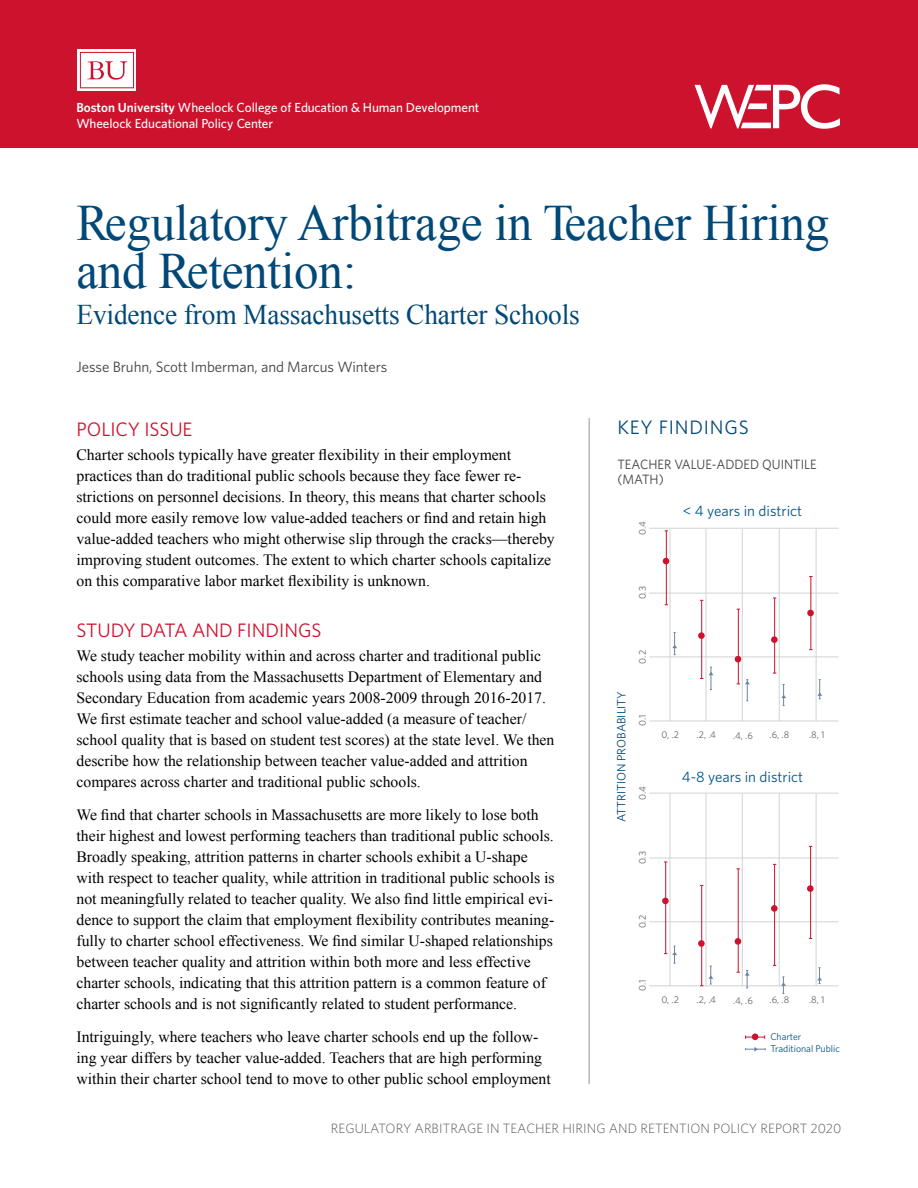
<style>
.page{position:relative;width:918px;height:1188px;background:#fff}
.page>*{position:absolute;margin:0;border:0;box-sizing:border-box;transform-origin:0 0}
.t1{font:51px/48px "Times New Roman";letter-spacing:-.005em;color:#004877;scale:.96 1}
.t2{font:28.5px "Times New Roman";letter-spacing:-.005em;color:#004877;scale:.96 1}
.t3{font:19.5px "Whitney";color:#cd122d}
.t4{font:19.5px "Whitney";letter-spacing:.04em;color:#004877}
.t5{font:15.75px/21px "Times New Roman";color:#000}
.t6{font:15px "Whitney";letter-spacing:-.005em;color:#414042}
.t7{font:15px "Whitney";color:#005487}
.t8{font:300 13.5px "Whitney";letter-spacing:.005em;color:#58595b}
.t9{font:13.5px/15px "Whitney";color:#414042;scale:.96 1}
.t10{font:500 13.2px/15.8px "Whitney";letter-spacing:-.005em;color:#fff}
.t11{font:12px "Whitney";color:#004877}
.t12{font:9.75px "Whitney";color:#636466}
.t13{font:9.75px/12px "Whitney";color:#005487}
.s1{font-weight:600}
</style>
<div class="page">
<div style="left:0;top:0;width:918px;height:148px;background:#cd122d"></div>
<svg style="left:695px;top:84px;width:145px;height:45px"></svg>
<hr style="left:589px;top:418px;width:1px;height:666px;background:#939598">
<svg style="left:77px;top:50px;width:59px;height:41px"></svg>
<svg style="left:80px;top:52px;width:54px;height:36px;background:#f5d3d8"></svg>
<hr style="left:649px;top:721px;width:189px;height:1px;background:#d1d3d4">
<hr style="left:649px;top:657px;width:189px;height:1px;background:#d1d3d4">
<hr style="left:649px;top:593px;width:189px;height:1px;background:#d1d3d4">
<hr style="left:649px;top:528px;width:189px;height:1px;background:#d1d3d4">
<svg style="left:663px;top:558px;width:6px;height:6px"></svg>
<hr style="left:666px;top:531px;width:1px;height:74px;background:#cd122d">
<svg style="left:698px;top:632px;width:7px;height:7px"></svg>
<hr style="left:701px;top:600px;width:1px;height:79px;background:#cd122d">
<svg style="left:735px;top:656px;width:6px;height:6px"></svg>
<hr style="left:738px;top:609px;width:1px;height:75px;background:#cd122d">
<svg style="left:771px;top:636px;width:7px;height:7px"></svg>
<hr style="left:774px;top:598px;width:1px;height:75px;background:#cd122d">
<div style="left:807px;top:610px;width:7px;height:6px;background:#cd122d;border-radius:50%"></div>
<hr style="left:810px;top:577px;width:1px;height:73px;background:#cd122d">
<svg style="left:672px;top:632px;width:5px;height:23px"></svg>
<svg style="left:709px;top:667px;width:5px;height:23px"></svg>
<svg style="left:737px;top:679px;width:13px;height:23px"></svg>
<svg style="left:781px;top:684px;width:5px;height:22px"></svg>
<svg style="left:817px;top:679px;width:5px;height:21px"></svg>
<hr style="left:779px;top:529px;width:1px;height:192px;background:#d1d3d4">
<hr style="left:742px;top:529px;width:1px;height:192px;background:#d1d3d4">
<hr style="left:706px;top:529px;width:1px;height:192px;background:#d1d3d4">
<hr style="left:670px;top:529px;width:1px;height:192px;background:#d1d3d4">
<hr style="left:816px;top:529px;width:1px;height:192px;background:#d1d3d4">
<hr style="left:649px;top:985px;width:189px;height:1px;background:#d1d3d4">
<hr style="left:649px;top:921px;width:189px;height:1px;background:#d1d3d4">
<hr style="left:649px;top:858px;width:189px;height:1px;background:#d1d3d4">
<hr style="left:649px;top:793px;width:189px;height:1px;background:#d1d3d4">
<div style="left:662px;top:898px;width:7px;height:6px;background:#cd122d;border-radius:50%"></div>
<hr style="left:665px;top:862px;width:1px;height:92px;background:#cd122d">
<div style="left:698px;top:940px;width:7px;height:7px;background:#cd122d;border-radius:50%"></div>
<hr style="left:701px;top:885px;width:1px;height:101px;background:#cd122d">
<div style="left:735px;top:938px;width:6px;height:7px;background:#cd122d;border-radius:50%"></div>
<hr style="left:738px;top:869px;width:1px;height:103px;background:#cd122d">
<div style="left:771px;top:905px;width:7px;height:7px;background:#cd122d;border-radius:50%"></div>
<hr style="left:774px;top:864px;width:1px;height:101px;background:#cd122d">
<div style="left:807px;top:885px;width:7px;height:7px;background:#cd122d;border-radius:50%"></div>
<hr style="left:810px;top:846px;width:1px;height:92px;background:#cd122d">
<svg style="left:700px;top:966px;width:13px;height:20px"></svg>
<svg style="left:664px;top:946px;width:13px;height:18px"></svg>
<svg style="left:737px;top:970px;width:13px;height:19px"></svg>
<svg style="left:781px;top:977px;width:5px;height:17px"></svg>
<svg style="left:817px;top:967px;width:5px;height:17px"></svg>
<hr style="left:779px;top:794px;width:1px;height:192px;background:#d1d3d4">
<hr style="left:742px;top:794px;width:1px;height:192px;background:#d1d3d4">
<hr style="left:706px;top:794px;width:1px;height:192px;background:#d1d3d4">
<hr style="left:670px;top:794px;width:1px;height:192px;background:#d1d3d4">
<hr style="left:816px;top:794px;width:1px;height:192px;background:#d1d3d4">
<svg style="left:745px;top:1034px;width:20px;height:6px"></svg>
<svg style="left:745px;top:1047px;width:21px;height:5px"></svg>
<p class="t10" style="left:76px;top:99px;width:404px"><span class="s1">Boston University</span> Wheelock College of Education &amp; Human Development<br>Wheelock Educational Policy Center</p>
<h1 class="t1" style="left:76px;top:198px;width:786px">Regulatory Arbitrage in Teacher Hiring and Retention:</h1>
<h2 class="t2" style="left:76px;top:295px;width:526px">Evidence from Massachusetts Charter Schools</h2>
<p class="t6" style="left:76px;top:356px;width:312px">Jesse Bruhn, Scott Imberman, and Marcus Winters</p>
<p class="t3" style="left:76px;top:416px;width:118px">POLICY ISSUE</p>
<p class="t5" style="left:76px;top:444px;width:480px">Charter schools typically have greater flexibility in their employment practices than do traditional public schools because they face fewer re&shy;strictions on personnel decisions. In theory, this means that charter schools could more easily remove low value-added teachers or find and retain high value-added teachers who might otherwise slip through the cracks—thereby improving student outcomes. The extent to which charter schools capitalize on this comparative labor market flexibility is unknown.</p>
<p class="t3" style="left:76px;top:617px;width:247px">STUDY DATA AND FINDINGS</p>
<p class="t5" style="left:76px;top:645px;width:479px">We study teacher mobility within and across charter and traditional public schools using data from the Massachusetts Department of Elementary and Secondary Education from academic years 2008-2009 through 2016-2017.<br>We first estimate teacher and school value-added (a measure of teacher/ school quality that is based on student test scores) at the state level. We then describe how the relationship between teacher value-added and attrition compares across charter and traditional public schools.</p>
<p class="t5" style="left:76px;top:804px;width:480px">We find that charter schools in Massachusetts are more likely to lose both their highest and lowest performing teachers than traditional public schools.<br>Broadly speaking, attrition patterns in charter schools exhibit a U-shape with respect to teacher quality, while attrition in traditional public schools is not meaningfully related to teacher quality. We also find little empirical evi&shy;dence to support the claim that employment flexibility contributes meaning&shy;fully to charter school effectiveness. We find similar U-shaped relationships between teacher quality and attrition within both more and less effective charter schools, indicating that this attrition pattern is a common feature of charter schools and is not significantly related to student performance.</p>
<p class="t5" style="left:76px;top:1026px;width:476px">Intriguingly, where teachers who leave charter schools end up the follow&shy;ing year differs by teacher value-added. Teachers that are high performing within their charter school tend to move to other public school employment</p>
<p class="t4" style="left:617px;top:414px;width:133px">KEY FINDINGS</p>
<p class="t9" style="left:617px;top:456px;width:209px">TEACHER VALUE-ADDED QUINTILE (MATH)</p>
<p class="t12" style="left:636px;top:535px;width:15px;rotate:-90deg">0.4</p>
<p class="t7" style="left:683px;top:501px;width:121px">&lt; 4 years in district</p>
<p class="t12" style="left:636px;top:599px;width:15px;rotate:-90deg">0.3</p>
<p class="t11" style="left:613px;top:822px;width:133px;rotate:-90deg">ATTRITION PROBABILITY</p>
<p class="t12" style="left:636px;top:664px;width:15px;rotate:-90deg">0.2</p>
<p class="t12" style="left:636px;top:726px;width:12px;rotate:-90deg">0.1</p>
<p class="t12" style="left:636px;top:800px;width:15px;rotate:-90deg">0.4</p>
<p class="t12" style="left:636px;top:864px;width:15px;rotate:-90deg">0.3</p>
<p class="t12" style="left:661px;top:729px;width:19px">0, .2</p>
<p class="t12" style="left:696px;top:729px;width:21px">.2, .4</p>
<p class="t12" style="left:733px;top:729px;width:21px">.4, .6</p>
<p class="t12" style="left:770px;top:729px;width:21px">.6, .8</p>
<p class="t12" style="left:809px;top:729px;width:17px">.8, 1</p>
<p class="t7" style="left:682px;top:767px;width:123px">4-8 years in district</p>
<p class="t12" style="left:636px;top:928px;width:15px;rotate:-90deg">0.2</p>
<p class="t12" style="left:636px;top:991px;width:12px;rotate:-90deg">0.1</p>
<p class="t12" style="left:661px;top:993px;width:19px">0, .2</p>
<p class="t12" style="left:696px;top:993px;width:21px">.2, .4</p>
<p class="t12" style="left:733px;top:994px;width:21px">.4, .6</p>
<p class="t12" style="left:770px;top:993px;width:21px">.6, .8</p>
<p class="t12" style="left:809px;top:993px;width:17px">.8, 1</p>
<p class="t13" style="left:770px;top:1030px;width:71px">Charter<br>Traditional Public</p>
<p class="t8" style="left:331px;top:1119px;width:512px">REGULATORY ARBITRAGE IN TEACHER HIRING AND RETENTION POLICY REPORT 2020</p>
</div>
